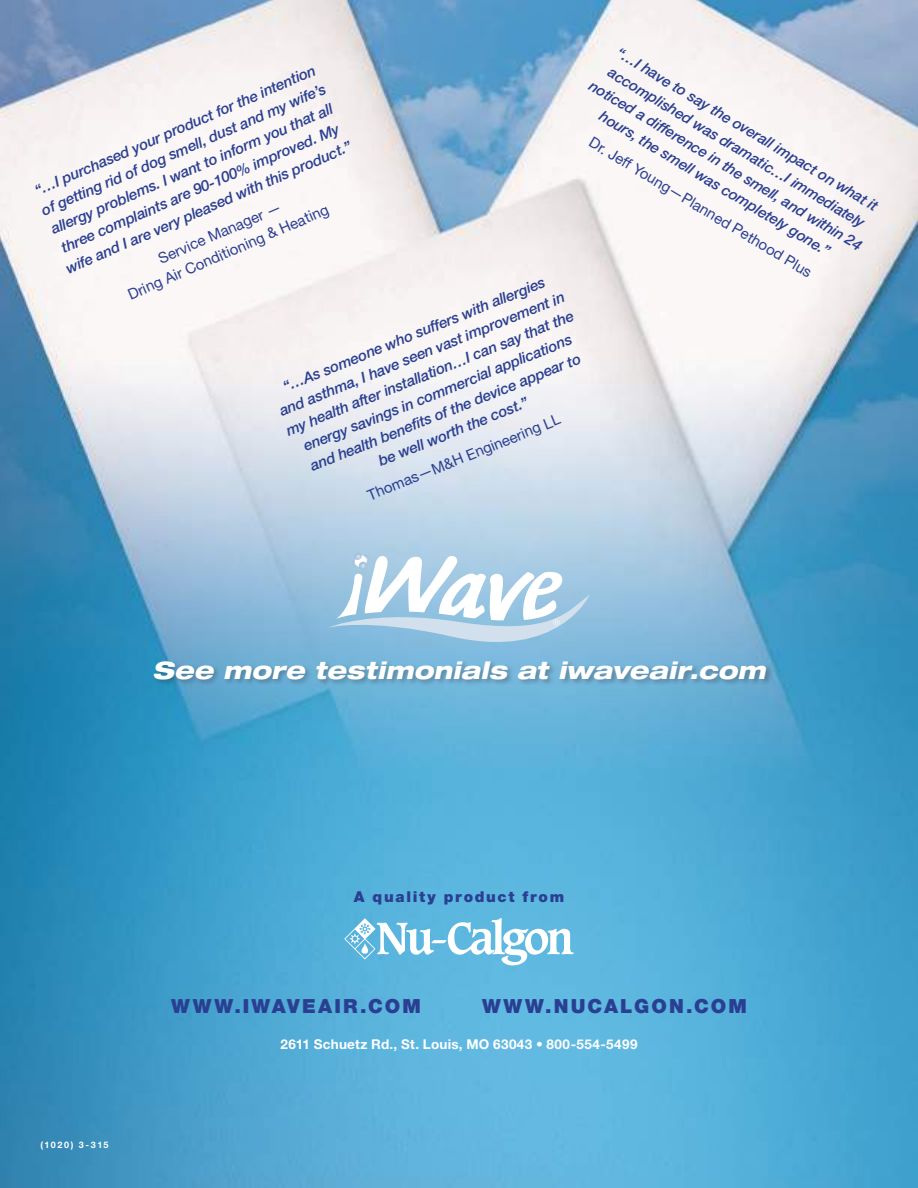
<style>
.page{position:relative;width:918px;height:1188px;background:#fff}
.page>*{position:absolute;margin:0;border:0;box-sizing:border-box;transform-origin:0 0}
.t1{font:italic 800 expanded 24px "Helvetica Neue LT Pro";letter-spacing:.01em;color:#fff}
.t2{font:900 19.5px "Helvetica Neue LT Pro";letter-spacing:.11em;color:#2a3f91}
.t3{font:italic 500 15px/21px "Helvetica Neue LT Pro";color:#2a3f91;text-align:center}
.t4{font:15px/21px "Helvetica Neue LT Pro";color:#2a3f91;text-align:center}
.t5{font:900 15px "Helvetica Neue LT Pro";letter-spacing:.115em;color:#2a3f91}
.t6{font:700 13.5px "Helvetica Neue LT Pro";letter-spacing:.02em;color:#fff}
.t7{font:700 9px "Helvetica Neue LT Pro";letter-spacing:.155em;color:#fff}
</style>
<div class="page">
<img style="left:0;top:0;width:918px;height:1188px">
<div style="left:152px;top:659px;width:621px;height:27px;background:#241f1f;opacity:.3"></div>
<svg style="left:328px;top:553px;width:262px;height:89px"></svg>
<svg style="left:344px;top:918px;width:230px;height:47px"></svg>
<p class="t3" style="left:618px;top:39px;width:317px;rotate:31deg">“…I have to say the overall impact on what it accomplished was dramatic…I immediately noticed a difference in the smell, and within 24 hours, the smell was completely gone.”</p>
<p class="t3" style="left:29px;top:184px;width:311px;text-align:left;rotate:-24deg">“…I purchased your product for the intention of getting rid of dog smell, dust and my wife’s allergy problems. I want to inform you that all three complaints are 90-100% improved. My wife and I are very pleased with this product.”</p>
<p class="t4" style="left:596px;top:132px;width:259px;rotate:31deg">Dr. Jeff Young—Planned Pethood Plus</p>
<p class="t4" style="left:116px;top:267px;width:219px;rotate:-24deg">Service Manager —<br>Dring Air Conditioning &amp; Heating</p>
<p class="t3" style="left:267px;top:382px;width:311px;rotate:-22deg">“…As someone who suffers with allergies and asthma, I have seen vast improvement in my health after installation…I can say that the energy savings in commercial applications and health benefi ts of the device appear to be well worth the cost.”</p>
<p class="t4" style="left:364px;top:486px;width:208px;rotate:-22deg">Thomas—M&amp;H Engineering LL</p>
<h1 class="t1" style="left:152px;top:654px;width:615px">See more testimonials at iwaveair.com</h1>
<p class="t5" style="left:354px;top:887px;width:212px">A quality product from</p>
<h2 class="t2" style="left:171px;top:994px;width:251px">WWW.IWAVEAIR.COM</h2>
<h2 class="t2" style="left:482px;top:994px;width:266px">WWW.NUCALGON.COM</h2>
<p class="t7" style="left:40px;top:1139px;width:70px">(1020) 3-315</p>
<p class="t6" style="left:280px;top:1036px;width:359px">2611 Schuetz Rd., St. Louis, MO 63043 • 800-554-5499</p>
</div>
